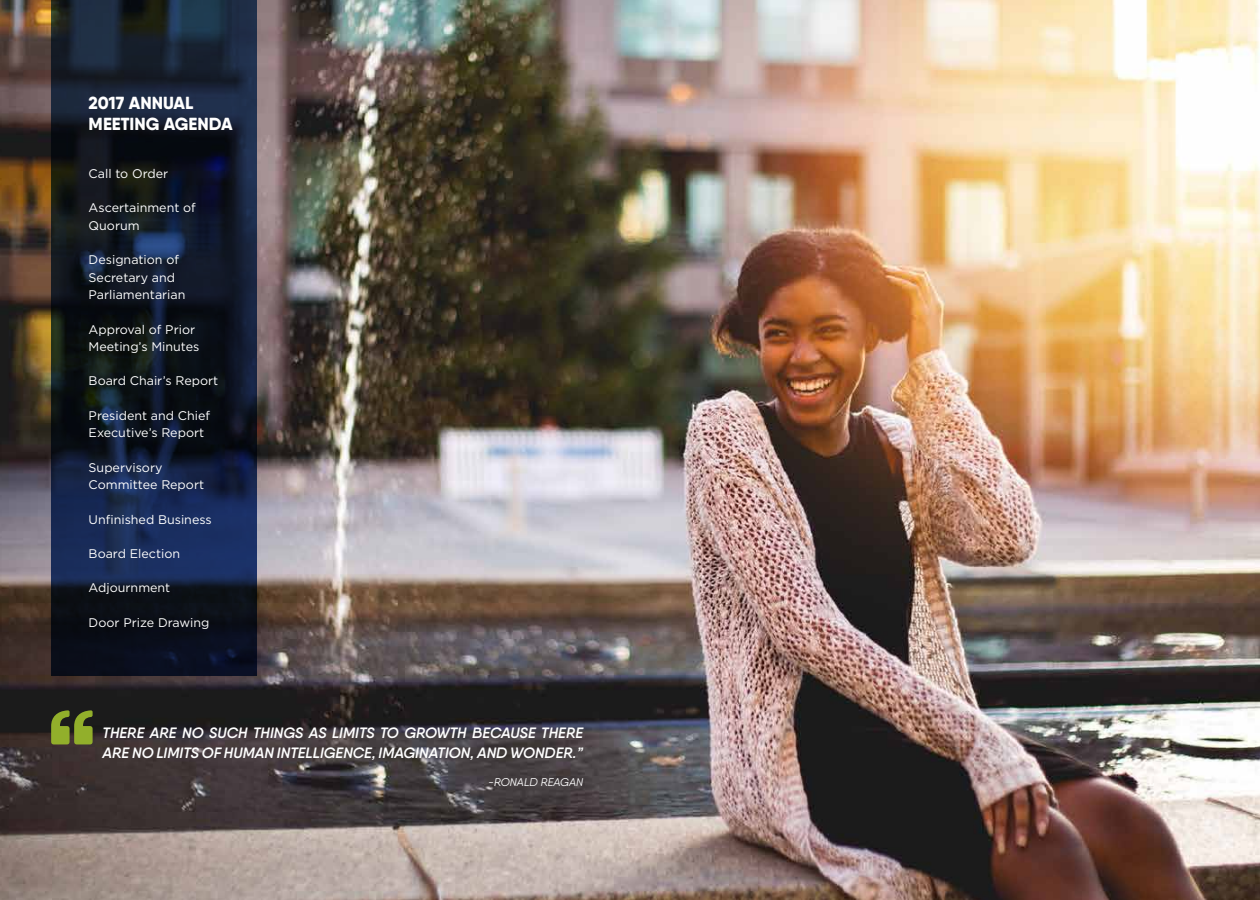
<style>
.page{position:relative;width:1260px;height:900px;background:#fff}
.page>*{position:absolute;margin:0;border:0;box-sizing:border-box;transform-origin:0 0}
.t1{font:800 17.5px/21px "Qanelas Soft";color:#fff}
.t2{font:italic 600 15px/20px "Qanelas Soft";color:#fff}
.t3{font:12.5px/17.5px "Gotham HTF";color:#fff}
.t4{font:italic 11.25px "Qanelas Soft";color:#fff}
</style>
<div class="page">
<img style="left:0;top:0;width:1260px;height:900px">
<svg style="left:51px;top:0;width:206px;height:676px;background:#121c2e"></svg>
<svg style="left:51px;top:710px;width:42px;height:34px"></svg>
<p class="t1" style="left:89px;top:92px;width:145px">2017 ANNUAL<br>MEETING AGENDA</p>
<p class="t3" style="left:89px;top:165px;width:81px">Call to Order</p>
<p class="t3" style="left:89px;top:199px;width:109px">Ascertainment of<br>Quorum</p>
<p class="t3" style="left:89px;top:251px;width:98px">Designation of<br>Secretary and<br>Parliamentarian</p>
<p class="t3" style="left:89px;top:320px;width:112px">Approval of Prior<br>Meeting’s Minutes</p>
<p class="t3" style="left:89px;top:372px;width:131px">Board Chair’s Report</p>
<p class="t3" style="left:89px;top:406px;width:123px">President and Chief<br>Executive’s Report</p>
<p class="t3" style="left:89px;top:458px;width:117px">Supervisory<br>Committee Report</p>
<p class="t3" style="left:89px;top:510px;width:125px">Unfinished Business</p>
<p class="t3" style="left:89px;top:545px;width:93px">Board Election</p>
<p class="t3" style="left:89px;top:579px;width:83px">Adjournment</p>
<p class="t3" style="left:89px;top:613px;width:122px">Door Prize Drawing</p>
<p class="t2" style="left:102px;top:723px;width:482px">THERE ARE NO SUCH THINGS AS LIMITS TO GROWTH BECAUSE THERE<br>ARE NO LIMITS OF HUMAN INTELLIGENCE, IMAGINATION, AND WONDER.”</p>
<p class="t4" style="left:488px;top:775px;width:96px">-RONALD REAGAN</p>
</div>
